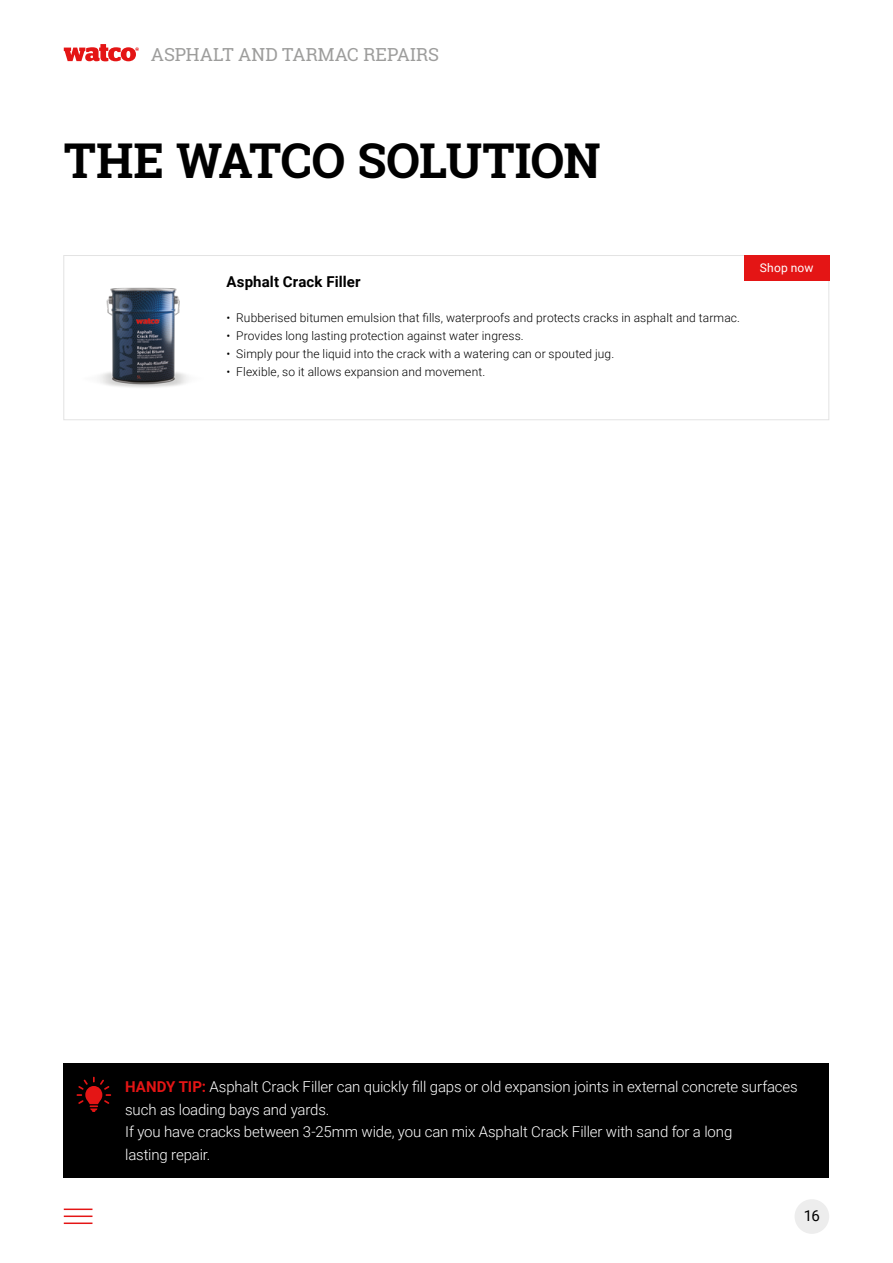
<style>
.page{position:relative;width:893px;height:1263px;background:#fff}
.page>*{position:absolute;margin:0;border:0;box-sizing:border-box;transform-origin:0 0}
.t1{font:700 48px "Roboto Slab";letter-spacing:-.01em;color:#000}
.t2{font:18px "Roboto Slab";letter-spacing:.005em;color:#9d9d9c}
.t3{font:300 15px/22.5px "Roboto";letter-spacing:-.01em;color:#fff}
.t4{font:700 15px "Roboto";letter-spacing:.01em;color:#000}
.t5{font:15px "Roboto";color:#000}
.t6{font:300 12px "Roboto";letter-spacing:.01em;color:#000}
.t7{font:12px "Roboto";letter-spacing:.015em;color:#fff}
.s1{font-weight:700;color:#e41515}
</style>
<div class="page">
<svg style="left:64px;top:44px;width:75px;height:17px"></svg>
<div style="left:63px;top:1063px;width:766px;height:115px;background:#000"></div>
<svg style="left:77px;top:1077px;width:34px;height:35px"></svg>
<hr style="left:64px;top:1222px;width:28px;height:2px;background:#e41515">
<hr style="left:64px;top:1215px;width:28px;height:2px;background:#e41515">
<hr style="left:64px;top:1208px;width:28px;height:2px;background:#e41515">
<div style="left:794px;top:1199px;width:35px;height:35px;background:#ededed;border-radius:50%"></div>
<div style="left:63px;top:255px;width:766px;height:165px;border:1px solid #e3e3e3"></div>
<img style="left:65px;top:255px;width:156px;height:133px">
<div style="left:744px;top:255px;width:85px;height:26px;background:#e41515"></div>
<h2 class="t2" style="left:151px;top:43px;width:290px">ASPHALT AND TARMAC REPAIRS</h2>
<h1 class="t1" style="left:64px;top:128px;width:538px">THE WATCO SOLUTION</h1>
<p class="t4" style="left:227px;top:271px;width:136px">Asphalt Crack Filler</p>
<p class="t6" style="left:227px;top:309px;width:515px">• Rubberised bitumen emulsion that fills, waterproofs and protects cracks in asphalt and tarmac.</p>
<p class="t6" style="left:227px;top:327px;width:299px">• Provides long lasting protection against water ingress.</p>
<p class="t6" style="left:227px;top:345px;width:389px">• Simply pour the liquid into the crack with a watering can or spouted jug.</p>
<p class="t6" style="left:227px;top:363px;width:260px">• Flexible, so it allows expansion and movement.</p>
<p class="t7" style="left:760px;top:259px;width:55px">Shop now</p>
<p class="t3" style="left:125px;top:1075px;width:674px"><span class="s1">HANDY TIP:</span> Asphalt Crack Filler can quickly fill gaps or old expansion joints in external concrete surfaces such as loading bays and yards.<br>If you have cracks between 3-25mm wide, you can mix Asphalt Crack Filler with sand for a long<br>lasting repair.</p>
<p class="t5" style="left:804px;top:1205px;width:18px">16</p>
</div>
